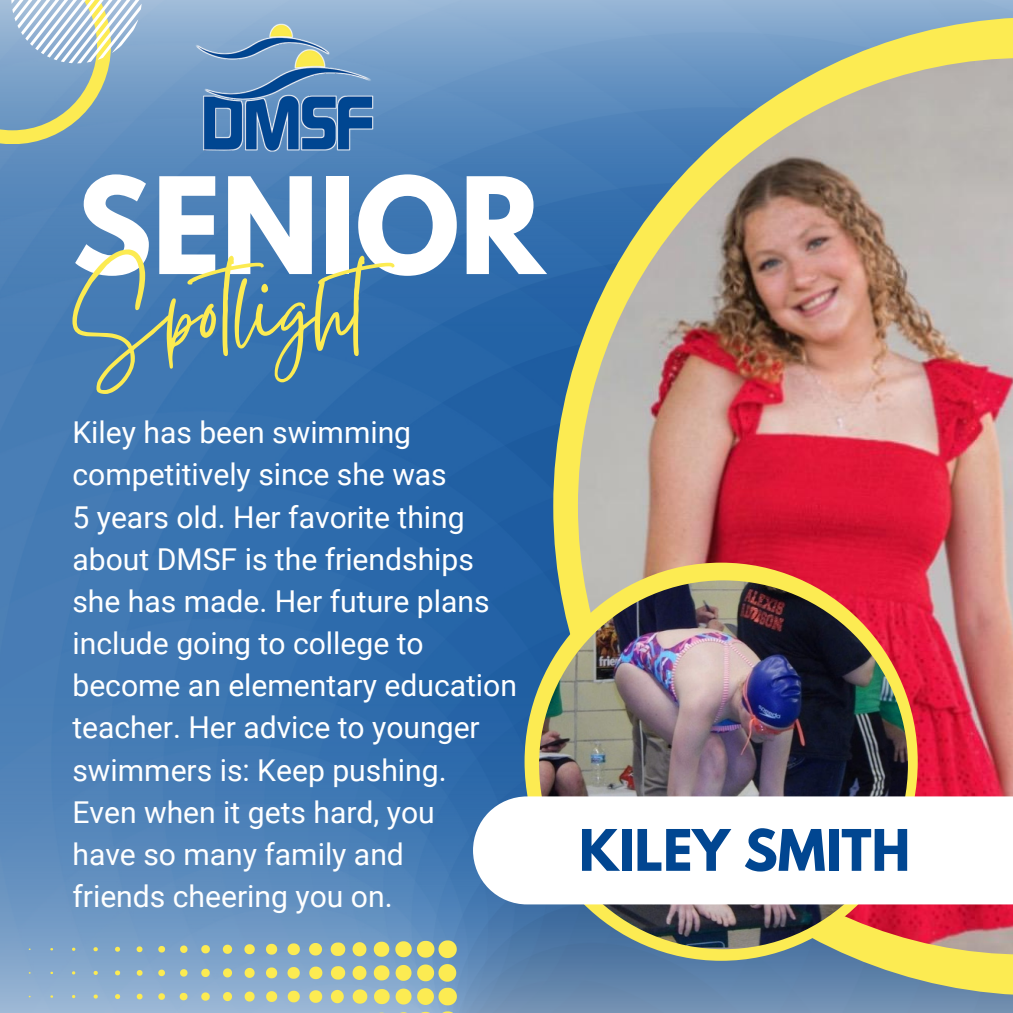
<style>
.page{position:relative;width:1013px;height:1013px;background:#fff}
.page>*{position:absolute;margin:0;border:0;box-sizing:border-box;transform-origin:0 0}
.t1{font:700 118.62px "League Spartan";color:#fff}
.t2{font:118.38px "Gistesy";color:#fceb52}
.t3{font:700 50.75px "League Spartan";color:#014691}
.t4{font:30.12px/42.1px "Roboto";color:#fff}
</style>
<div class="page">
<img style="left:0;top:331px;width:553px;height:367px">
<img style="left:0;top:698px;width:1012px;height:314px">
<img style="left:0;top:0;width:1012px;height:331px">
<svg style="left:553px;top:17px;width:459px;height:978px;background:#86a29d"></svg>
<img style="left:578px;top:58px;width:434px;height:896px">
<svg style="left:93px;top:947px;width:5px;height:4px"></svg>
<svg style="left:115px;top:946px;width:5px;height:5px"></svg>
<svg style="left:137px;top:946px;width:5px;height:6px"></svg>
<svg style="left:158px;top:945px;width:7px;height:7px"></svg>
<svg style="left:180px;top:945px;width:7px;height:7px"></svg>
<svg style="left:201px;top:945px;width:9px;height:8px"></svg>
<svg style="left:223px;top:944px;width:9px;height:9px"></svg>
<svg style="left:244px;top:944px;width:11px;height:10px"></svg>
<svg style="left:266px;top:943px;width:11px;height:11px"></svg>
<svg style="left:287px;top:943px;width:13px;height:12px"></svg>
<svg style="left:309px;top:943px;width:13px;height:12px"></svg>
<svg style="left:331px;top:942px;width:14px;height:14px"></svg>
<svg style="left:352px;top:942px;width:14px;height:14px"></svg>
<svg style="left:374px;top:941px;width:15px;height:15px"></svg>
<svg style="left:395px;top:940px;width:62px;height:18px"></svg>
<svg style="left:94px;top:970px;width:4px;height:4px"></svg>
<svg style="left:115px;top:970px;width:5px;height:5px"></svg>
<svg style="left:137px;top:970px;width:5px;height:5px"></svg>
<svg style="left:158px;top:969px;width:7px;height:7px"></svg>
<svg style="left:180px;top:969px;width:7px;height:7px"></svg>
<svg style="left:201px;top:968px;width:9px;height:9px"></svg>
<svg style="left:223px;top:968px;width:9px;height:9px"></svg>
<svg style="left:244px;top:967px;width:11px;height:10px"></svg>
<svg style="left:266px;top:967px;width:11px;height:11px"></svg>
<svg style="left:287px;top:967px;width:13px;height:11px"></svg>
<svg style="left:309px;top:966px;width:13px;height:13px"></svg>
<svg style="left:331px;top:966px;width:14px;height:13px"></svg>
<svg style="left:352px;top:965px;width:14px;height:15px"></svg>
<svg style="left:374px;top:965px;width:15px;height:15px"></svg>
<svg style="left:395px;top:964px;width:16px;height:16px"></svg>
<svg style="left:417px;top:964px;width:39px;height:17px"></svg>
<svg style="left:72px;top:994px;width:3px;height:4px"></svg>
<svg style="left:94px;top:994px;width:4px;height:4px"></svg>
<svg style="left:115px;top:994px;width:5px;height:5px"></svg>
<svg style="left:137px;top:993px;width:5px;height:6px"></svg>
<svg style="left:158px;top:993px;width:7px;height:6px"></svg>
<svg style="left:180px;top:992px;width:7px;height:8px"></svg>
<svg style="left:201px;top:992px;width:9px;height:8px"></svg>
<svg style="left:223px;top:992px;width:9px;height:9px"></svg>
<svg style="left:244px;top:991px;width:11px;height:10px"></svg>
<svg style="left:266px;top:991px;width:11px;height:10px"></svg>
<svg style="left:288px;top:990px;width:12px;height:12px"></svg>
<svg style="left:309px;top:990px;width:13px;height:12px"></svg>
<svg style="left:331px;top:989px;width:13px;height:14px"></svg>
<svg style="left:353px;top:989px;width:14px;height:14px"></svg>
<svg style="left:374px;top:988px;width:37px;height:16px"></svg>
<svg style="left:417px;top:987px;width:40px;height:18px"></svg>
<svg style="left:374px;top:1012px;width:15px;height:1px"></svg>
<svg style="left:395px;top:1011px;width:62px;height:2px"></svg>
<svg style="left:0;top:0;width:142px;height:144px;background:#9db7c2"></svg>
<img style="left:185px;top:17px;width:207px;height:148px">
<div style="left:524px;top:562px;width:393px;height:398px;background:#fceb52;border-radius:50%"></div>
<img style="left:539px;top:580px;width:368px;height:369px;border-radius:50%">
<div style="left:473px;top:796px;width:539px;height:108px;background:#fff"></div>
<p class="t1" style="left:72px;top:167px;width:473px">SENIOR</p>
<p class="t2" style="left:72px;top:225px;width:357px">Spotlight</p>
<p class="t4" style="left:72px;top:412px;width:376px">Kiley has been swimming competitively since she was</p>
<p class="t4" style="left:72px;top:496px;width:446px">5 years old. Her favorite thing about DMSF is the friendships she has made. Her future plans include going to college to become an elementary education teacher. Her advice to younger swimmers is: Keep pushing.</p>
<p class="t4" style="left:72px;top:791px;width:364px">Even when it gets hard, you</p>
<p class="t4" style="left:72px;top:833px;width:333px">have so many family and</p>
<p class="t4" style="left:72px;top:875px;width:321px">friends cheering you on.</p>
<p class="t3" style="left:579px;top:825px;width:333px">KILEY SMITH</p>
</div>
